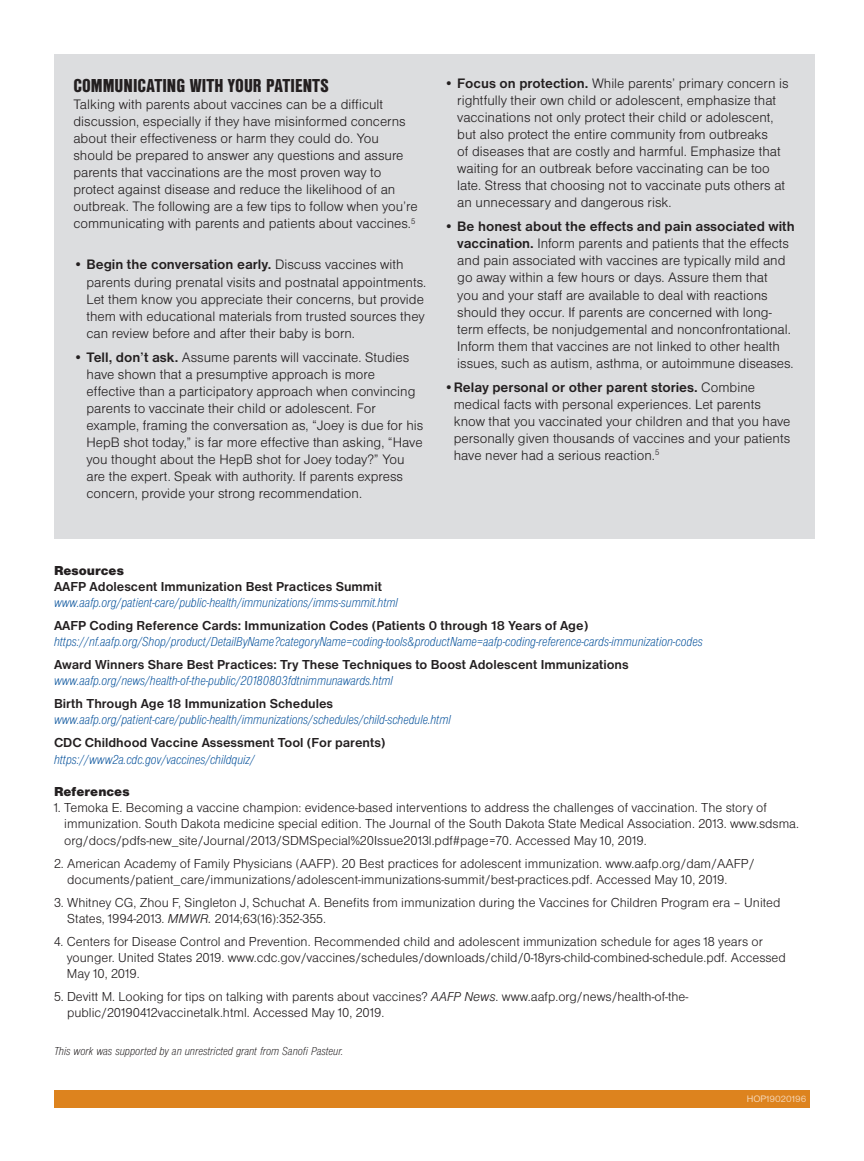
<style>
.page{position:relative;width:864px;height:1161px;background:#fff}
.page>*{position:absolute;margin:0;border:0;box-sizing:border-box;transform-origin:0 0}
.t1{font:19.5px "Nimbus San D Blac Cond";color:#231f20}
.t2{font:14.25px/17.1px "Nimbus San D Ligh";color:#231f20}
.t3{font:700 14.25px "Nimbus San D";color:#231f20}
.t4{font:13.5px/16.2px "Nimbus San D Ligh";color:#231f20}
.t5{font:13.5px "Nimbus San D Ligh Cond Ital";color:#014e99}
.t6{font:700 13.5px "Nimbus San D";color:#231f20}
.t7{font:13.5px "Nimbus San D Blac";color:#231f20}
.t8{font:12px "Nimbus San D Ligh Cond Ital";color:#231f20}
.t9{font:9.75px "Nimbus San D";color:#f6d9bb}
.s1{font-family:"Nimbus San D Ligh";font-weight:400}
.s2{font-family:"Nimbus San D";font-weight:700}
.s3{font-family:"Nimbus San D Ligh Ital"}
</style>
<div class="page">
<div style="left:54px;top:1090px;width:756px;height:18px;background:#dd831e"></div>
<div style="left:54px;top:54px;width:760px;height:484px;background:#dcdddf"></div>
<h1 class="t1" style="left:73px;top:74px;width:257px">COMMUNICATING WITH YOUR PATIENTS</h1>
<p class="t2" style="left:73px;top:95px;width:346px">Talking with parents about vaccines can be a difficult discussion, especially if they have misinformed concerns about their effectiveness or harm they could do. You should be prepared to answer any questions and assure parents that vaccinations are the most proven way to protect against disease and reduce the likelihood of an outbreak. The following are a few tips to follow when you’re communicating with parents and patients about vaccines.<sup>5</sup></p>
<p class="t3" style="left:73px;top:257px;width:332px"><span class="s1">•</span> Begin the conversation early. <span class="s1">Discuss vaccines with</span></p>
<p class="t2" style="left:87px;top:273px;width:341px">parents during prenatal visits and postnatal appointments.<br>Let them know you appreciate their concerns, but provide them with educational materials from trusted sources they can review before and after their baby is born.</p>
<p class="t2" style="left:87px;top:348px;width:338px;text-indent:-13px">• <span class="s2">Tell, don’t ask.</span> Assume parents will vaccinate. Studies have shown that a presumptive approach is more effective than a participatory approach when convincing parents to vaccinate their child or adolescent. For example, framing the conversation as, “Joey is due for his HepB shot today,” is far more effective than asking, “Have you thought about the HepB shot for Joey today?” You are the expert. Speak with authority. If parents express concern, provide your strong recommendation.</p>
<p class="t2" style="left:457px;top:74px;width:333px;text-indent:-13px">• <span class="s2">Focus on protection.</span> While parents’ primary concern is rightfully their own child or adolescent, emphasize that vaccinations not only protect their child or adolescent, but also protect the entire community from outbreaks<br>of diseases that are costly and harmful. Emphasize that waiting for an outbreak before vaccinating can be too late. Stress that choosing not to vaccinate puts others at an unnecessary and dangerous risk.</p>
<p class="t3" style="left:444px;top:218px;width:352px"><span class="s1">•</span> Be honest about the effects and pain associated with</p>
<p class="t2" style="left:457px;top:235px;width:338px"><span class="s2">vaccination.</span> Inform parents and patients that the effects and pain associated with vaccines are typically mild and go away within a few hours or days. Assure them that<br>you and your staff are available to deal with reactions should they occur. If parents are concerned with long&shy;term effects, be nonjudgemental and nonconfrontational.<br>Inform them that vaccines are not linked to other health issues, such as autism, asthma, or autoimmune diseases.</p>
<p class="t3" style="left:444px;top:379px;width:312px"><span class="s1">•</span>Relay personal or other parent stories. <span class="s1">Combine</span></p>
<p class="t2" style="left:454px;top:395px;width:338px">medical facts with personal experiences. Let parents know that you vaccinated your children and that you have personally given thousands of vaccines and your patients have never had a serious reaction.<sup>5</sup></p>
<p class="t7" style="left:54px;top:562px;width:71px">Resources</p>
<p class="t6" style="left:54px;top:579px;width:329px">AAFP Adolescent Immunization Best Practices Summit</p>
<p class="t5" style="left:54px;top:595px;width:345px">www.aafp.org/patient-care/public-health/immunizations/imms-summit.html</p>
<p class="t6" style="left:54px;top:618px;width:536px">AAFP Coding Reference Cards: Immunization Codes (Patients 0 through 18 Years of Age)</p>
<p class="t5" style="left:54px;top:634px;width:650px">https://nf.aafp.org/Shop/product/DetailByName?categoryName=coding-tools&amp;productName=aafp-coding-reference-cards-immunization-codes</p>
<p class="t6" style="left:54px;top:657px;width:576px">Award Winners Share Best Practices: Try These Techniques to Boost Adolescent Immunizations</p>
<p class="t5" style="left:54px;top:673px;width:340px">www.aafp.org/news/health-of-the-public/20180803fdtnimmunawards.html</p>
<p class="t6" style="left:54px;top:696px;width:281px">Birth Through Age 18 Immunization Schedules</p>
<p class="t5" style="left:54px;top:713px;width:398px">www.aafp.org/patient-care/public-health/immunizations/schedules/child-schedule.html</p>
<p class="t6" style="left:54px;top:735px;width:333px">CDC Childhood Vaccine Assessment Tool (For parents)</p>
<p class="t5" style="left:54px;top:752px;width:202px">https://www2a.cdc.gov/vaccines/childquiz/</p>
<p class="t7" style="left:54px;top:784px;width:77px">References</p>
<p class="t4" style="left:64px;top:799px;width:736px;text-indent:-10px">1. Temoka E. Becoming a vaccine champion: evidence-based interventions to address the challenges of vaccination. The story of immunization. South Dakota medicine special edition. The Journal of the South Dakota State Medical Association. 2013. www.sdsma. org/docs/pdfs-new_site/Journal/2013/SDMSpecial%20Issue2013l.pdf#page=70. Accessed May 10, 2019.</p>
<p class="t4" style="left:67px;top:855px;width:689px;text-indent:-13px">2. American Academy of Family Physicians (AAFP). 20 Best practices for adolescent immunization. www.aafp.org/dam/AAFP/ documents/patient_care/immunizations/adolescent-immunizations-summit/best-practices.pdf. Accessed May 10, 2019.</p>
<p class="t4" style="left:67px;top:894px;width:715px;text-indent:-13px">3. Whitney CG, Zhou F, Singleton J, Schuchat A. Benefits from immunization during the Vaccines for Children Program era – United<br>States, 1994-2013. <span class="s3">MMWR.</span> 2014;63(16):352-355.</p>
<p class="t4" style="left:67px;top:933px;width:721px;text-indent:-13px">4. Centers for Disease Control and Prevention. Recommended child and adolescent immunization schedule for ages 18 years or younger. United States 2019. www.cdc.gov/vaccines/schedules/downloads/child/0-18yrs-child-combined-schedule.pdf. Accessed<br>May 10, 2019.</p>
<p class="t4" style="left:67px;top:988px;width:623px;text-indent:-13px">5. Devitt M. Looking for tips on talking with parents about vaccines? <span class="s3">AAFP News</span>. www.aafp.org/news/health-of-the&shy;public/20190412vaccinetalk.html. Accessed May 10, 2019.</p>
<p class="t8" style="left:54px;top:1044px;width:291px">This work was supported by an unrestricted grant from Sanofi Pasteur.</p>
<p class="t9" style="left:747px;top:1093px;width:61px">HOP19020196</p>
</div>
